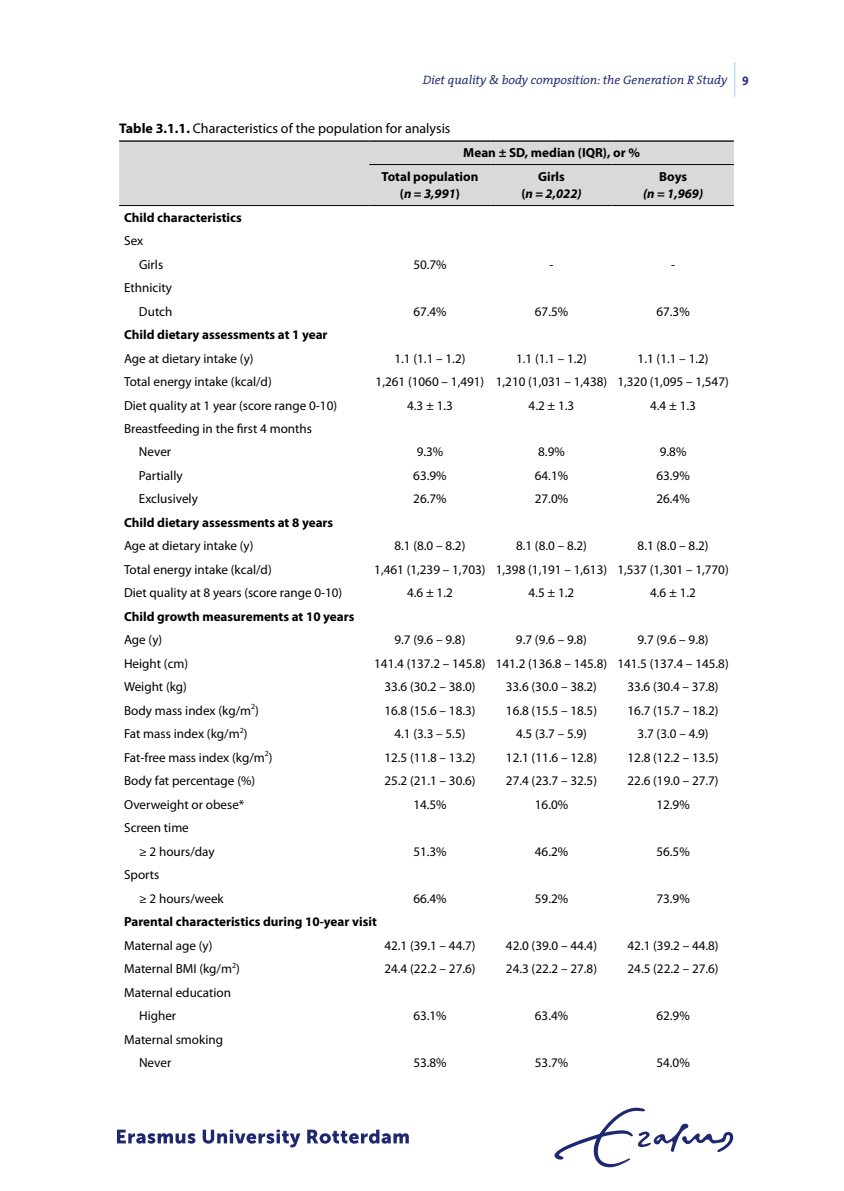
<style>
.page{position:relative;width:844px;height:1191px;background:#fff}
.page>*{position:absolute;margin:0;border:0;box-sizing:border-box;transform-origin:0 0}
.t1{font:14px "Myriad Pro";color:#000}
.t2{font:13.12px/23.4px "Myriad Pro";color:#000}
.t3{font:700 13.12px/23.4px "Myriad Pro";color:#000}
.t4{font:italic 700 13.12px/17.5px "Myriad Pro";color:#000;text-align:center}
.t5{font:italic 12.25px "The Serif Office";color:#1e2870}
.s1{font-weight:700;font-style:normal}
.s2{font-weight:700}
.s3{font-style:normal}
</style>
<div class="page">
<div style="left:119px;top:140px;width:614px;height:66px;background:#d8d9da"></div>
<hr style="left:134px;top:205px;width:235px;height:1px;background:#000">
<hr style="left:369px;top:205px;width:121px;height:1px;background:#000">
<hr style="left:490px;top:205px;width:122px;height:1px;background:#000">
<hr style="left:612px;top:205px;width:121px;height:1px;background:#000">
<svg style="left:117px;top:1129px;width:78px;height:14px"></svg>
<svg style="left:203px;top:1129px;width:97px;height:18px"></svg>
<svg style="left:307px;top:1129px;width:101px;height:14px"></svg>
<svg style="left:554px;top:1107px;width:179px;height:60px"></svg>
<hr style="left:734px;top:62px;width:1px;height:35px;background:#9fceee">
<p class="t5" style="left:422px;top:73px;width:328px">Diet quality &amp; body composition: the Generation R Study <span class="s1">9</span></p>
<p class="t1" style="left:119px;top:120px;width:333px"><span class="s2">Table 3.1.1.</span> Characteristics of the population for analysis</p>
<p class="t3" style="left:381px;top:140px;width:260px;text-indent:82px">Mean ± SD, median (IQR), or %<br>Total population</p>
<p class="t4" style="left:400px;top:184px;width:62px"><span class="s3">(</span>n = 3,991<span class="s3">)</span></p>
<p class="t4" style="left:521px;top:167px;width:62px"><span class="s3">Girls<br>(</span>n = 2,022)</p>
<p class="t3" style="left:659px;top:164px;width:29px">Boys</p>
<p class="t4" style="left:643px;top:184px;width:62px">(n = 1,969)</p>
<p class="t3" style="left:124px;top:205px;width:119px">Child characteristics</p>
<p class="t2" style="left:139px;top:229px;width:26px;text-indent:-15px">Sex<br>Girls</p>
<p class="t2" style="left:124px;top:276px;width:50px;text-align:right">Ethnicity<br>Dutch</p>
<p class="t2" style="left:413px;top:252px;width:35px">50.7%</p>
<p class="t2" style="left:549px;top:252px;width:6px">-</p>
<p class="t2" style="left:671px;top:252px;width:6px">-</p>
<p class="t2" style="left:413px;top:299px;width:35px">67.4%</p>
<p class="t2" style="left:534px;top:299px;width:35px">67.5%</p>
<p class="t2" style="left:656px;top:299px;width:35px">67.3%</p>
<p class="t3" style="left:124px;top:322px;width:205px">Child dietary assessments at 1 year</p>
<p class="t2" style="left:124px;top:346px;width:131px">Age at dietary intake (y)</p>
<p class="t2" style="left:394px;top:346px;width:72px">1.1 (1.1 – 1.2)</p>
<p class="t2" style="left:516px;top:346px;width:72px">1.1 (1.1 – 1.2)</p>
<p class="t2" style="left:637px;top:346px;width:72px">1.1 (1.1 – 1.2)</p>
<p class="t2" style="left:124px;top:370px;width:149px">Total energy intake (kcal/d)</p>
<p class="t2" style="left:375px;top:370px;width:354px">1,261 (1060 – 1,491) 1,210 (1,031 – 1,438) 1,320 (1,095 – 1,547)</p>
<p class="t2" style="left:124px;top:393px;width:214px">Diet quality at 1 year (score range 0-10)</p>
<p class="t2" style="left:407px;top:393px;width:47px">4.3 ± 1.3</p>
<p class="t2" style="left:528px;top:393px;width:47px">4.2 ± 1.3</p>
<p class="t2" style="left:650px;top:393px;width:47px">4.4 ± 1.3</p>
<p class="t2" style="left:139px;top:416px;width:174px;text-indent:-15px">Breastfeeding in the first 4 months<br>Never</p>
<p class="t2" style="left:416px;top:440px;width:28px">9.3%</p>
<p class="t2" style="left:538px;top:440px;width:28px">8.9%</p>
<p class="t2" style="left:659px;top:440px;width:28px">9.8%</p>
<p class="t2" style="left:139px;top:463px;width:45px">Partially</p>
<p class="t2" style="left:413px;top:463px;width:35px">63.9%</p>
<p class="t2" style="left:534px;top:463px;width:35px">64.1%</p>
<p class="t2" style="left:656px;top:463px;width:35px">63.9%</p>
<p class="t2" style="left:139px;top:487px;width:60px">Exclusively</p>
<p class="t2" style="left:413px;top:487px;width:35px">26.7%</p>
<p class="t2" style="left:534px;top:487px;width:35px">27.0%</p>
<p class="t2" style="left:656px;top:487px;width:35px">26.4%</p>
<p class="t3" style="left:124px;top:510px;width:211px">Child dietary assessments at 8 years</p>
<p class="t2" style="left:124px;top:534px;width:131px">Age at dietary intake (y)</p>
<p class="t2" style="left:394px;top:534px;width:72px">8.1 (8.0 – 8.2)</p>
<p class="t2" style="left:516px;top:534px;width:72px">8.1 (8.0 – 8.2)</p>
<p class="t2" style="left:637px;top:534px;width:72px">8.1 (8.0 – 8.2)</p>
<p class="t2" style="left:124px;top:557px;width:149px">Total energy intake (kcal/d)</p>
<p class="t2" style="left:374px;top:557px;width:356px">1,461 (1,239 – 1,703) 1,398 (1,191 – 1,613) 1,537 (1,301 – 1,770)</p>
<p class="t2" style="left:124px;top:581px;width:220px">Diet quality at 8 years (score range 0-10)</p>
<p class="t2" style="left:407px;top:581px;width:47px">4.6 ± 1.2</p>
<p class="t2" style="left:528px;top:581px;width:47px">4.5 ± 1.2</p>
<p class="t2" style="left:650px;top:581px;width:47px">4.6 ± 1.2</p>
<p class="t3" style="left:124px;top:604px;width:232px">Child growth measurements at 10 years</p>
<p class="t2" style="left:124px;top:628px;width:40px">Age (y)</p>
<p class="t2" style="left:394px;top:628px;width:72px">9.7 (9.6 – 9.8)</p>
<p class="t2" style="left:516px;top:628px;width:72px">9.7 (9.6 – 9.8)</p>
<p class="t2" style="left:637px;top:628px;width:72px">9.7 (9.6 – 9.8)</p>
<p class="t2" style="left:124px;top:651px;width:66px">Height (cm)</p>
<p class="t2" style="left:374px;top:651px;width:356px">141.4 (137.2 – 145.8) 141.2 (136.8 – 145.8) 141.5 (137.4 – 145.8)</p>
<p class="t2" style="left:124px;top:675px;width:64px">Weight (kg)</p>
<p class="t2" style="left:384px;top:675px;width:93px">33.6 (30.2 – 38.0)</p>
<p class="t2" style="left:505px;top:675px;width:93px">33.6 (30.0 – 38.2)</p>
<p class="t2" style="left:627px;top:675px;width:93px">33.6 (30.4 – 37.8)</p>
<p class="t2" style="left:124px;top:698px;width:136px">Body mass index (kg/m<sup>2</sup>)</p>
<p class="t2" style="left:384px;top:698px;width:93px">16.8 (15.6 – 18.3)</p>
<p class="t2" style="left:506px;top:698px;width:93px">16.8 (15.5 – 18.5)</p>
<p class="t2" style="left:627px;top:698px;width:93px">16.7 (15.7 – 18.2)</p>
<p class="t2" style="left:124px;top:722px;width:125px">Fat mass index (kg/m<sup>2</sup>)</p>
<p class="t2" style="left:394px;top:722px;width:72px">4.1 (3.3 – 5.5)</p>
<p class="t2" style="left:516px;top:722px;width:72px">4.5 (3.7 – 5.9)</p>
<p class="t2" style="left:637px;top:722px;width:72px">3.7 (3.0 – 4.9)</p>
<p class="t2" style="left:124px;top:745px;width:150px">Fat-free mass index (kg/m<sup>2</sup>)</p>
<p class="t2" style="left:384px;top:745px;width:93px">12.5 (11.8 – 13.2)</p>
<p class="t2" style="left:506px;top:745px;width:93px">12.1 (11.6 – 12.8)</p>
<p class="t2" style="left:627px;top:745px;width:93px">12.8 (12.2 – 13.5)</p>
<p class="t2" style="left:124px;top:769px;width:133px">Body fat percentage (%)</p>
<p class="t2" style="left:384px;top:769px;width:93px">25.2 (21.1 – 30.6)</p>
<p class="t2" style="left:506px;top:769px;width:93px">27.4 (23.7 – 32.5)</p>
<p class="t2" style="left:627px;top:769px;width:93px">22.6 (19.0 – 27.7)</p>
<p class="t2" style="left:124px;top:792px;width:122px">Overweight or obese*</p>
<p class="t2" style="left:413px;top:792px;width:35px">14.5%</p>
<p class="t2" style="left:534px;top:792px;width:35px">16.0%</p>
<p class="t2" style="left:656px;top:792px;width:35px">12.9%</p>
<p class="t2" style="left:139px;top:816px;width:77px;text-indent:-15px">Screen time<br>≥ 2 hours/day</p>
<p class="t2" style="left:413px;top:839px;width:35px">51.3%</p>
<p class="t2" style="left:534px;top:839px;width:35px">46.2%</p>
<p class="t2" style="left:656px;top:839px;width:35px">56.5%</p>
<p class="t2" style="left:139px;top:863px;width:86px;text-indent:-15px">Sports<br>≥ 2 hours/week</p>
<p class="t2" style="left:413px;top:886px;width:35px">66.4%</p>
<p class="t2" style="left:534px;top:886px;width:35px">59.2%</p>
<p class="t2" style="left:656px;top:886px;width:35px">73.9%</p>
<p class="t3" style="left:124px;top:909px;width:254px">Parental characteristics during 10-year visit</p>
<p class="t2" style="left:124px;top:933px;width:90px">Maternal age (y)</p>
<p class="t2" style="left:384px;top:933px;width:93px">42.1 (39.1 – 44.7)</p>
<p class="t2" style="left:506px;top:933px;width:93px">42.0 (39.0 – 44.4)</p>
<p class="t2" style="left:627px;top:933px;width:93px">42.1 (39.2 – 44.8)</p>
<p class="t2" style="left:124px;top:957px;width:117px">Maternal BMI (kg/m<sup>2</sup>)</p>
<p class="t2" style="left:384px;top:957px;width:93px">24.4 (22.2 – 27.6)</p>
<p class="t2" style="left:506px;top:957px;width:93px">24.3 (22.2 – 27.8)</p>
<p class="t2" style="left:627px;top:957px;width:93px">24.5 (22.2 – 27.6)</p>
<p class="t2" style="left:139px;top:980px;width:93px;text-indent:-15px">Maternal education<br>Higher</p>
<p class="t2" style="left:413px;top:1004px;width:35px">63.1%</p>
<p class="t2" style="left:534px;top:1004px;width:35px">63.4%</p>
<p class="t2" style="left:656px;top:1004px;width:35px">62.9%</p>
<p class="t2" style="left:139px;top:1027px;width:86px;text-indent:-15px">Maternal smoking<br>Never</p>
<p class="t2" style="left:413px;top:1051px;width:35px">53.8%</p>
<p class="t2" style="left:534px;top:1051px;width:35px">53.7%</p>
<p class="t2" style="left:656px;top:1051px;width:35px">54.0%</p>
</div>
